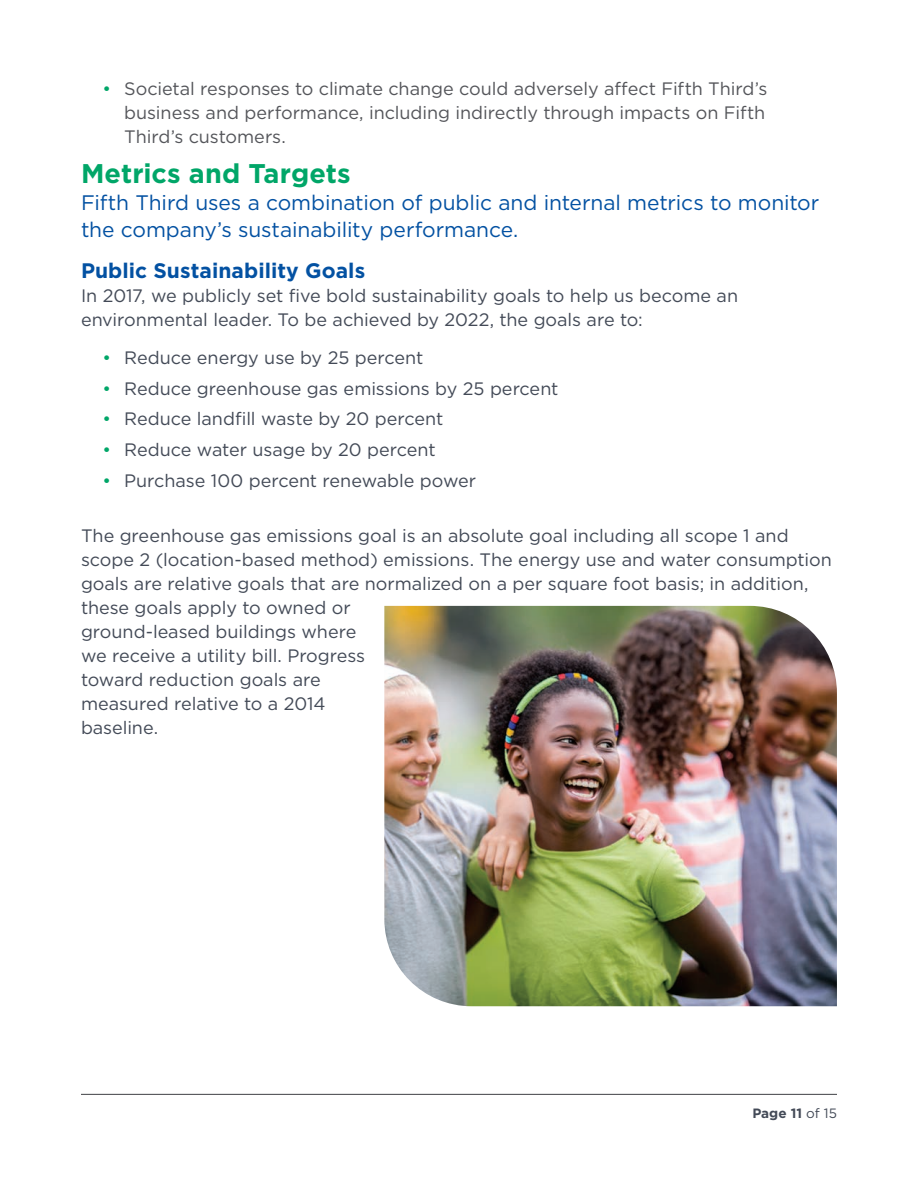
<style>
.page{position:relative;width:918px;height:1188px;background:#fff}
.page>*{position:absolute;margin:0;border:0;box-sizing:border-box;transform-origin:0 0}
.t1{font:700 27px "Gotham";letter-spacing:.005em;color:#00a668}
.t2{font:21px/27px "Gotham";letter-spacing:-.005em;color:#0351a2}
.t3{font:700 21px "Gotham";letter-spacing:.005em;color:#0351a2}
.t4{font:18px/24px "Gotham";letter-spacing:-.005em;color:#434a57}
.t5{font:18px/24px "Gotham";letter-spacing:-.005em;color:#54555a;text-align:justify}
.t6{font:700 13.5px "Gotham";color:#434a57}
.s1{color:#00a668}
.s2{font-weight:400}
</style>
<div class="page">
<hr style="left:81px;top:1094px;width:756px;height:1px;background:#54555a">
<img style="left:384px;top:606px;width:453px;height:400px">
<p class="t5" style="left:124px;top:77px;width:645px;text-indent:-22px"><span class="s1">•</span> Societal responses to climate change could adversely afect Fifth Third’s business and performance, including indirectly through impacts on Fifth Third’s customers.</p>
<h1 class="t1" style="left:81px;top:156px;width:271px">Metrics and Targets</h1>
<p class="t2" style="left:81px;top:189px;width:740px">Fifth Third uses a combination of public and internal metrics to monitor the company’s sustainability performance.</p>
<h2 class="t3" style="left:81px;top:257px;width:286px">Public Sustainability Goals</h2>
<p class="t4" style="left:81px;top:284px;width:659px">In 2017, we publicly set fve bold sustainability goals to help us become an environmental leader. To be achieved by 2022, the goals are to:</p>
<p class="t4" style="left:103px;top:345px;width:322px"><span class="s1">•</span> Reduce energy use by 25 percent</p>
<p class="t4" style="left:103px;top:376px;width:457px"><span class="s1">•</span> Reduce greenhouse gas emissions by 25 percent</p>
<p class="t4" style="left:103px;top:407px;width:342px"><span class="s1">•</span> Reduce landfll waste by 20 percent</p>
<p class="t4" style="left:103px;top:437px;width:335px"><span class="s1">•</span> Reduce water usage by 20 percent</p>
<p class="t4" style="left:103px;top:468px;width:375px"><span class="s1">•</span> Purchase 100 percent renewable power</p>
<p class="t4" style="left:81px;top:523px;width:752px">The greenhouse gas emissions goal is an absolute goal including all scope 1 and scope 2 (location-based method) emissions. The energy use and water consumption goals are relative goals that are normalized on a per square foot basis; in addition, these goals apply to owned or<br>ground-leased buildings where<br>we receive a utility bill. Progress<br>toward reduction goals are<br>measured relative to a 2014<br>baseline.</p>
<p class="t6" style="left:752px;top:1104px;width:86px">Page 11 <span class="s2">of 15</span></p>
</div>
